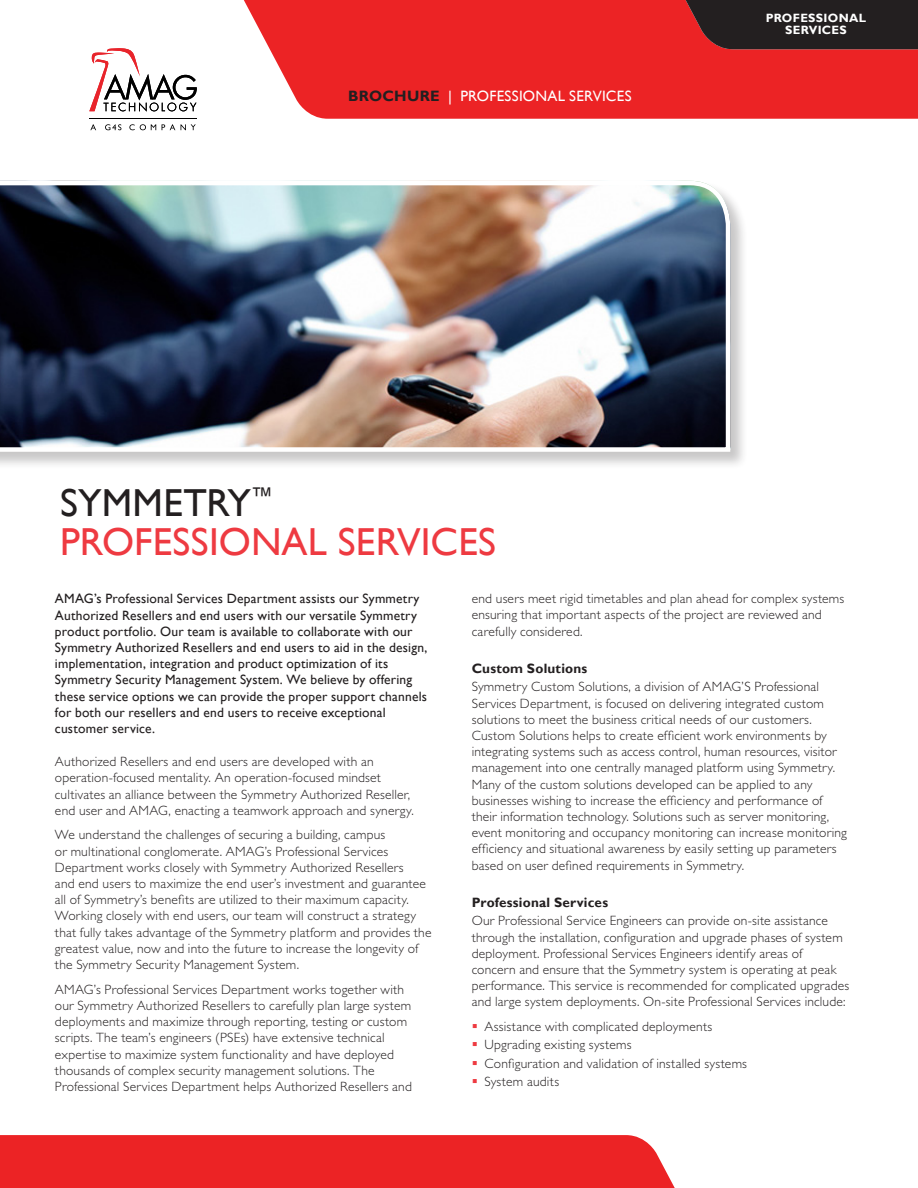
<style>
.page{position:relative;width:918px;height:1188px;background:#fff}
.page>*{position:absolute;margin:0;border:0;box-sizing:border-box;transform-origin:0 0}
.G4S_01_Main_Headline{font:39px/39px "Gill Sans";letter-spacing:.005em;color:#ee3a41}
.t1{font:15px "Gill Sans";letter-spacing:.015em;color:#fff}
.G4S_05_Body_Text{font:300 13.5px/16.2px "Gill Sans Std";letter-spacing:.015em;color:#231f20}
.G4S_04_Text_Intro{font:13.5px/16.2px "Gill Sans";letter-spacing:.015em;color:#231f20}
.G4S_05_Body_Text_Bul{font:300 13.5px "Gill Sans Std";letter-spacing:.015em;color:#231f20}
.G4S_Subheading{font:700 13.5px "Gill Sans";letter-spacing:.015em;color:#231f20}
.t2{font:700 12px "Gill Sans";letter-spacing:.025em;color:#fff}
.s1{font-weight:700;color:#231f20}
.s2{color:#231f20}
</style>
<div class="page">
<div style="left:244px;top:0;width:674px;height:119px;background:#ec2325"></div>
<svg style="left:679px;top:0;width:239px;height:49px;background:#341f20"></svg>
<svg style="left:89px;top:48px;width:108px;height:64px"></svg>
<hr style="left:89px;top:118px;width:108px;height:1px;background:#000">
<svg style="left:90px;top:124px;width:6px;height:6px"></svg>
<svg style="left:105px;top:124px;width:16px;height:6px"></svg>
<svg style="left:129px;top:124px;width:27px;height:6px"></svg>
<svg style="left:162px;top:124px;width:13px;height:6px"></svg>
<svg style="left:181px;top:124px;width:15px;height:6px"></svg>
<div style="left:0;top:1135px;width:675px;height:53px;background:#ec2325"></div>
<div style="left:0;top:180px;width:748px;height:289px;background:#231f20;opacity:.25"></div>
<img style="left:0;top:180px;width:733px;height:274px">
<p class="t1" style="left:348px;top:87px;width:285px"><span class="s1">BROCHURE</span> | PROFESSIONAL SERVICES</p>
<p class="t2" style="left:766px;top:10px;width:102px">PROFESSIONAL</p>
<p class="t2" style="left:785px;top:22px;width:63px">SERVICES</p>
<p class="G4S_01_Main_Headline" style="left:60px;top:484px;width:437px"><span class="s2">SYMMETRY</span><sup>™<br></sup>PROFESSIONAL SERVICES</p>
<p class="G4S_05_Body_Text" style="left:472px;top:591px;width:374px">end users meet rigid timetables and plan ahead for complex systems ensuring that important aspects of the project are reviewed and carefully considered.</p>
<p class="G4S_Subheading" style="left:472px;top:660px;width:117px">Custom Solutions</p>
<p class="G4S_05_Body_Text" style="left:472px;top:679px;width:377px">Symmetry Custom Solutions, a division of AMAG’S Professional Services Department, is focused on delivering integrated custom solutions to meet the business critical needs of our customers.<br>Custom Solutions helps to create efficient work environments by integrating systems such as access control, human resources, visitor management into one centrally managed platform using Symmetry.<br>Many of the custom solutions developed can be applied to any businesses wishing to increase the efficiency and performance of their information technology. Solutions such as server monitoring, event monitoring and occupancy monitoring can increase monitoring efficiency and situational awareness by easily setting up parameters based on user defined requirements in Symmetry.</p>
<p class="G4S_Subheading" style="left:472px;top:894px;width:138px">Professional Services</p>
<p class="G4S_05_Body_Text" style="left:472px;top:913px;width:379px">Our Professional Service Engineers can provide on-site assistance through the installation, configuration and upgrade phases of system deployment. Professional Services Engineers identify areas of concern and ensure that the Symmetry system is operating at peak performance. This service is recommended for complicated upgrades and large system deployments. On-site Professional Services include:</p>
<p class="G4S_05_Body_Text_Bul" style="left:485px;top:1019px;width:229px">Assistance with complicated deployments</p>
<p class="G4S_05_Body_Text_Bul" style="left:485px;top:1037px;width:149px">Upgrading existing systems</p>
<p class="G4S_05_Body_Text_Bul" style="left:485px;top:1056px;width:264px">Configuration and validation of installed systems</p>
<p class="G4S_05_Body_Text_Bul" style="left:485px;top:1074px;width:76px">System audits</p>
<p class="G4S_04_Text_Intro" style="left:55px;top:591px;width:374px">AMAG’s Professional Services Department assists our Symmetry Authorized Resellers and end users with our versatile Symmetry product portfolio. Our team is available to collaborate with our Symmetry Authorized Resellers and end users to aid in the design, implementation, integration and product optimization of its Symmetry Security Management System. We believe by offering these service options we can provide the proper support channels for both our resellers and end users to receive exceptional customer service.</p>
<p class="G4S_05_Body_Text" style="left:55px;top:754px;width:360px">Authorized Resellers and end users are developed with an operation-focused mentality. An operation-focused mindset cultivates an alliance between the Symmetry Authorized Reseller, end user and AMAG, enacting a teamwork approach and synergy.</p>
<p class="G4S_05_Body_Text" style="left:55px;top:827px;width:378px">We understand the challenges of securing a building, campus<br>or multinational conglomerate. AMAG’s Professional Services Department works closely with Symmetry Authorized Resellers<br>and end users to maximize the end user’s investment and guarantee all of Symmetry’s benefits are utilized to their maximum capacity.<br>Working closely with end users, our team will construct a strategy that fully takes advantage of the Symmetry platform and provides the greatest value, now and into the future to increase the longevity of the Symmetry Security Management System.</p>
<p class="G4S_05_Body_Text" style="left:55px;top:981px;width:358px">AMAG’s Professional Services Department works together with our Symmetry Authorized Resellers to carefully plan large system deployments and maximize through reporting, testing or custom scripts. The team’s engineers (PSEs) have extensive technical expertise to maximize system functionality and have deployed thousands of complex security management solutions. The Professional Services Department helps Authorized Resellers and</p>
</div>
